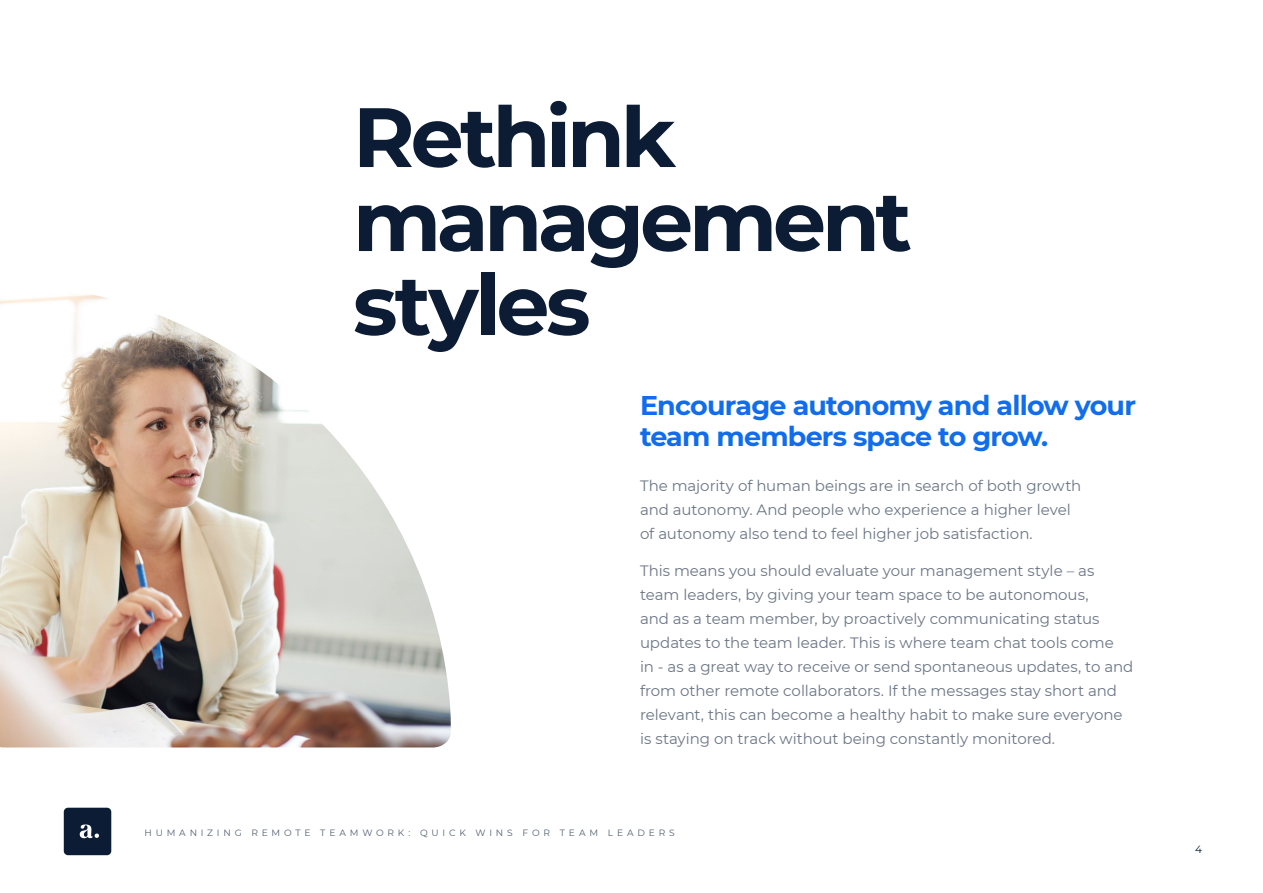
<style>
.page{position:relative;width:1263px;height:893px;background:#fff}
.page>*{position:absolute;margin:0;border:0;box-sizing:border-box;transform-origin:0 0}
.t1{font:700 84px/84px "Montserrat";letter-spacing:-.05em;color:#0b1c34}
.t2{font:700 27px/31.5px "Montserrat";letter-spacing:-.03em;color:#126cee}
.t3{font:15px/24px "Montserrat";letter-spacing:-.005em;color:#6c7685}
.t4{font:10.5px "Montserrat";color:#0b1c34}
.t5{font:9.15px "Montserrat";letter-spacing:.42em;color:#546071}
</style>
<div class="page">
<div style="left:64px;top:808px;width:47px;height:47px;background:#0b1c34;border-radius:4px"></div>
<svg style="left:80px;top:824px;width:19px;height:14px"></svg>
<img style="left:0;top:294px;width:451px;height:453px">
<h1 class="t1" style="left:353px;top:91px;width:560px">Rethink management styles</h1>
<h2 class="t2" style="left:640px;top:388px;width:497px">Encourage autonomy and allow your team members space to grow.</h2>
<p class="t3" style="left:640px;top:473px;width:443px">The majority of human beings are in search of both growth and autonomy. And people who experience a higher level of autonomy also tend to feel higher job satisfaction.</p>
<p class="t3" style="left:640px;top:558px;width:495px">This means you should evaluate your management style – as team leaders, by giving your team space to be autonomous,<br>and as a team member, by proactively communicating status updates to the team leader. This is where team chat tools come<br>in - as a great way to receive or send spontaneous updates, to and from other remote collaborators. If the messages stay short and relevant, this can become a healthy habit to make sure everyone is staying on track without being constantly monitored.</p>
<p class="t5" style="left:145px;top:827px;width:532px">HUMANIZING REMOTE TEAMWORK: QUICK WINS FOR TEAM LEADERS</p>
<p class="t4" style="left:1195px;top:842px;width:8px">4</p>
</div>
